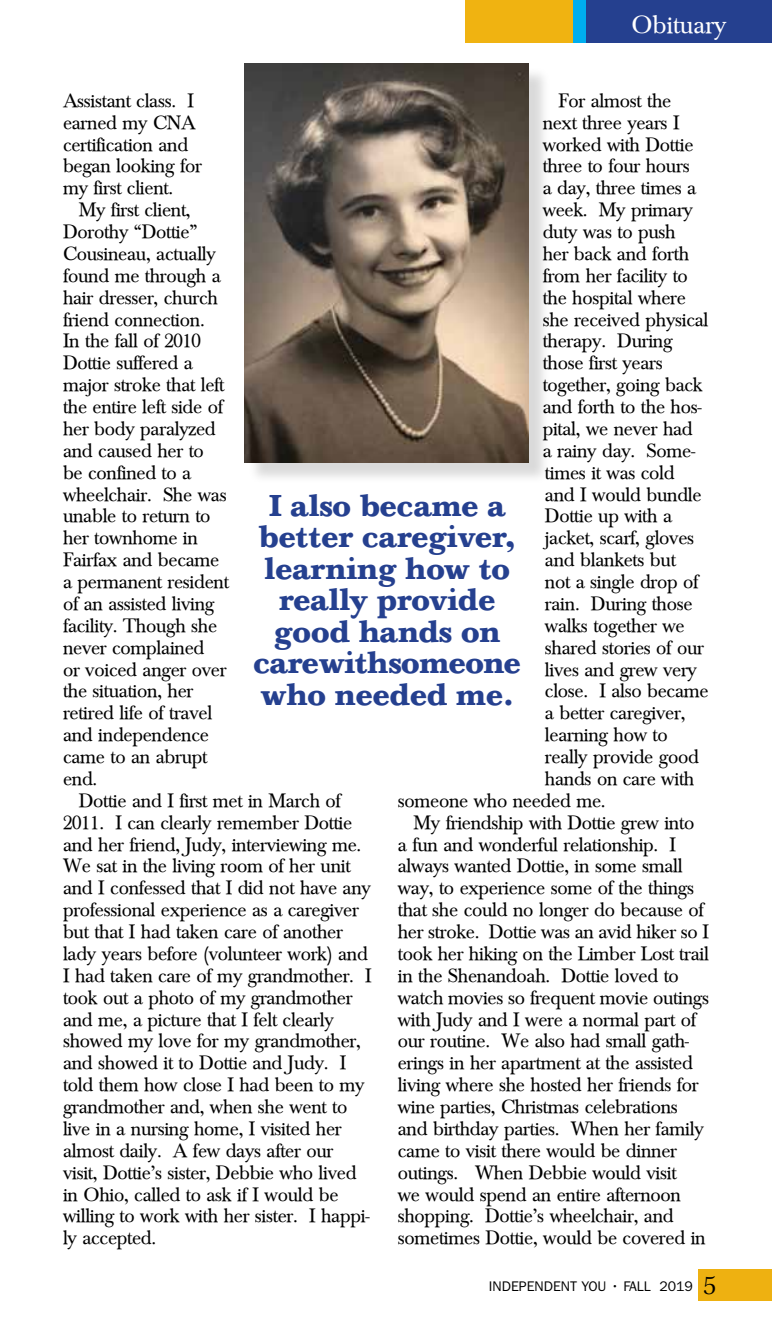
<style>
.page{position:relative;width:772px;height:1323px;background:#fff}
.page>*{position:absolute;margin:0;border:0;box-sizing:border-box;transform-origin:0 0}
.t1{font:700 31.5px/31.5px "Baskerville";letter-spacing:-.02em;color:#25408f;text-align:center}
.t2{font:26.25px "Baskerville";color:#fff}
.t3{font:20.12px/21.9px "Baskerville";letter-spacing:-.015em;color:#000}
.t4{font:14px "ITC Franklin Gothic Std";color:#000}
.s1{font-family:"Kepler Std";font-weight:300;font-size:28px}
</style>
<div class="page">
<div style="left:699px;top:1269px;width:73px;height:32px;background:#eeb111"></div>
<div style="left:466px;top:0;width:306px;height:42px;background:#25408f"></div>
<div style="left:466px;top:0;width:120px;height:42px;background:#f0b311"></div>
<div style="left:573px;top:0;width:13px;height:42px;background:#00aeef"></div>
<div style="left:247px;top:67px;width:303px;height:418px;background:#000;opacity:.15"></div>
<img style="left:245px;top:64px;width:283px;height:399px">
<h2 class="t2" style="left:631px;top:10px;width:97px">Obituary</h2>
<p class="t3" style="left:63px;top:90px;width:140px">Assistant class. I earned my CNA certification and began looking for my first client.</p>
<p class="t3" style="left:63px;top:199px;width:167px;text-indent:16px">My first client,<br>Dorothy “Dottie”<br>Cousineau, actually found me through a hair dresser, church friend connection.<br>In the fall of 2010<br>Dottie suffered a major stroke that left the entire left side of her body paralyzed and caused her to<br>be confined to a wheelchair. She was unable to return to her townhome in<br>Fairfax and became a permanent resident of an assisted living facility. Though she never complained<br>or voiced anger over the situation, her retired life of travel and independence came to an abrupt end.</p>
<p class="t3" style="left:63px;top:790px;width:310px;text-indent:16px">Dottie and I first met in March of 2011. I can clearly remember Dottie and her friend, Judy, interviewing me.<br>We sat in the living room of her unit and I confessed that I did not have any professional experience as a caregiver but that I had taken care of another lady years before (volunteer work) and I had taken care of my grandmother. I took out a photo of my grandmother and me, a picture that I felt clearly showed my love for my grandmother, and showed it to Dottie and Judy. I told them how close I had been to my grandmother and, when she went to live in a nursing home, I visited her almost daily. A few days after our visit, Dottie’s sister, Debbie who lived in Ohio, called to ask if I would be willing to work with her sister. I happi&shy;ly accepted.</p>
<p class="t3" style="left:558px;top:90px;width:114px">For almost the</p>
<p class="t3" style="left:542px;top:112px;width:138px">next three years I</p>
<p class="t3" style="left:542px;top:134px;width:152px">worked with Dottie</p>
<p class="t3" style="left:542px;top:155px;width:148px">three to four hours</p>
<p class="t3" style="left:542px;top:177px;width:155px">a day, three times a</p>
<p class="t3" style="left:542px;top:199px;width:152px">week. My primary</p>
<p class="t3" style="left:542px;top:221px;width:134px">duty was to push</p>
<p class="t3" style="left:542px;top:243px;width:148px">her back and forth</p>
<p class="t3" style="left:542px;top:265px;width:147px">from her facility to</p>
<p class="t3" style="left:542px;top:287px;width:145px">the hospital where</p>
<p class="t3" style="left:542px;top:309px;width:167px">she received physical</p>
<p class="t3" style="left:542px;top:330px;width:131px">therapy. During</p>
<p class="t3" style="left:542px;top:352px;width:121px">those first years</p>
<p class="t3" style="left:542px;top:374px;width:161px">together, going back</p>
<p class="t3" style="left:542px;top:396px;width:161px">and forth to the hos-</p>
<p class="t3" style="left:542px;top:418px;width:152px">pital, we never had</p>
<p class="t3" style="left:542px;top:440px;width:154px">a rainy day. Some-</p>
<p class="t3" style="left:545px;top:462px;width:131px">times it was cold</p>
<p class="t3" style="left:545px;top:484px;width:158px">and I would bundle</p>
<p class="t3" style="left:545px;top:505px;width:129px">Dottie up with a</p>
<p class="t3" style="left:545px;top:527px;width:151px">jacket, scarf, gloves</p>
<p class="t3" style="left:545px;top:549px;width:132px">and blankets but</p>
<p class="t3" style="left:545px;top:571px;width:155px">not a single drop of</p>
<p class="t3" style="left:545px;top:593px;width:149px">rain. During those</p>
<p class="t3" style="left:545px;top:615px;width:141px">walks together we</p>
<p class="t3" style="left:545px;top:637px;width:161px">shared stories of our</p>
<p class="t3" style="left:545px;top:659px;width:154px">lives and grew very</p>
<p class="t3" style="left:545px;top:680px;width:165px">close. I also became</p>
<p class="t3" style="left:545px;top:702px;width:142px">a better caregiver,</p>
<p class="t3" style="left:545px;top:724px;width:124px">learning how to</p>
<p class="t3" style="left:545px;top:746px;width:155px">really provide good</p>
<p class="t3" style="left:545px;top:768px;width:151px">hands on care with</p>
<p class="t3" style="left:398px;top:790px;width:209px">someone who needed me.</p>
<p class="t3" style="left:413px;top:812px;width:282px">My friendship with Dottie grew into</p>
<p class="t3" style="left:398px;top:834px;width:280px">a fun and wonderful relationship. I</p>
<p class="t3" style="left:398px;top:855px;width:286px">always wanted Dottie, in some small</p>
<p class="t3" style="left:398px;top:877px;width:298px">way, to experience some of the things</p>
<p class="t3" style="left:398px;top:899px;width:307px">that she could no longer do because of</p>
<p class="t3" style="left:398px;top:921px;width:312px">her stroke. Dottie was an avid hiker so I</p>
<p class="t3" style="left:398px;top:943px;width:313px">took her hiking on the Limber Lost trail</p>
<p class="t3" style="left:398px;top:965px;width:282px">in the Shenandoah. Dottie loved to</p>
<p class="t3" style="left:398px;top:987px;width:313px">watch movies so frequent movie outings</p>
<p class="t3" style="left:398px;top:1009px;width:300px">with Judy and I were a normal part of</p>
<p class="t3" style="left:398px;top:1030px;width:293px">our routine. We also had small gath-</p>
<p class="t3" style="left:398px;top:1052px;width:297px">erings in her apartment at the assisted</p>
<p class="t3" style="left:398px;top:1074px;width:302px">living where she hosted her friends for</p>
<p class="t3" style="left:398px;top:1096px;width:281px">wine parties, Christmas celebrations</p>
<p class="t3" style="left:398px;top:1118px;width:307px">and birthday parties. When her family</p>
<p class="t3" style="left:398px;top:1140px;width:281px">came to visit there would be dinner</p>
<p class="t3" style="left:398px;top:1162px;width:280px">outings. When Debbie would visit</p>
<p class="t3" style="left:398px;top:1184px;width:285px">we would spend an entire afternoon</p>
<p class="t3" style="left:398px;top:1205px;width:277px">shopping. Dottie’s wheelchair, and</p>
<p class="t3" style="left:398px;top:1227px;width:309px">sometimes Dottie, would be covered in</p>
<h1 class="t1" style="left:253px;top:490px;width:269px">I also became a better caregiver, learning how to really provide good hands on care with someone who needed me.</h1>
<p class="t4" style="left:489px;top:1278px;width:228px">INDEPENDENT YOU • FALL 2019 <span class="s1">5</span></p>
</div>
